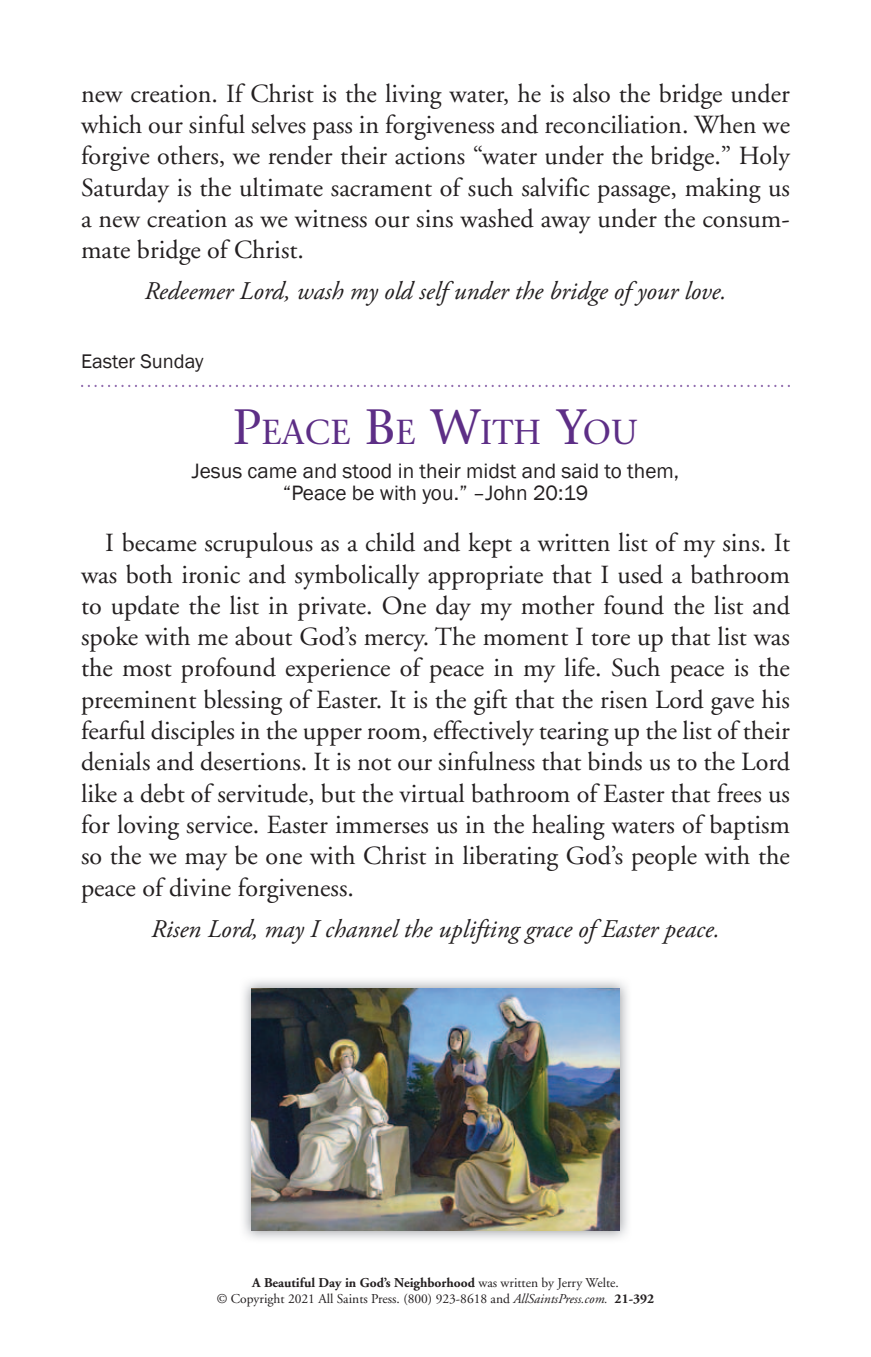
<style>
.page{position:relative;width:871px;height:1357px;background:#fff}
.page>*{position:absolute;margin:0;border:0;box-sizing:border-box;transform-origin:0 0}
.t1{font:34.65px "Stone Serif";color:#5d2e86}
.t2{font:26.1px/31.3px "Adobe Garamond";color:#231f20;text-align:justify}
.t3{font:italic 25.43px "Adobe Garamond Pro";color:#231f20}
.t4{font:21.38px/22.5px "Franklin Gothic";color:#231f20;text-align:center}
.t5{font:20.25px "Franklin Gothic";color:#231f20}
.t6{font:13.5px/16.2px "Adobe Garamond";color:#231f20;text-align:center}
.s1{font-size:49.5px}
.s2{font-weight:700}
.s3{font-style:italic}
</style>
<div class="page">
<svg style="left:81px;top:385px;width:709px;height:2px"></svg>
<img style="left:243px;top:980px;width:385px;height:259px">
<img style="left:251px;top:988px;width:369px;height:242px">
<p class="t2" style="left:81px;top:79px;width:710px">new creation. If Christ is the living water, he is also the bridge under which our sinful selves pass in forgiveness and reconciliation. When we forgive others, we render their actions “water under the bridge.” Holy Saturday is the ultimate sacrament of such salvific passage, making us a new creation as we witness our sins washed away under the consum&shy;mate bridge of Christ.</p>
<p class="t3" style="left:144px;top:276px;width:583px">Redeemer Lord, wash my old self under the bridge of your love.</p>
<p class="t5" style="left:81px;top:349px;width:124px">Easter Sunday</p>
<h1 class="t1" style="left:233px;top:411px;width:407px"><span class="s1">P</span>EACE <span class="s1">B</span>E <span class="s1">W</span>ITH <span class="s1">Y</span>OU</h1>
<p class="t4" style="left:192px;top:460px;width:489px">Jesus came and stood in their midst and said to them, “Peace be with you.” –John 20:19</p>
<p class="t2" style="left:81px;top:528px;width:710px;text-indent:24px">I became scrupulous as a child and kept a written list of my sins. It was both ironic and symbolically appropriate that I used a bathroom to update the list in private. One day my mother found the list and spoke with me about God’s mercy. The moment I tore up that list was the most profound experience of peace in my life. Such peace is the preeminent blessing of Easter. It is the gift that the risen Lord gave his fearful disciples in the upper room, effectively tearing up the list of their denials and desertions. It is not our sinfulness that binds us to the Lord like a debt of servitude, but the virtual bathroom of Easter that frees us for loving service. Easter immerses us in the healing waters of baptism so the we may be one with Christ in liberating God’s people with the peace of divine forgiveness.</p>
<p class="t3" style="left:151px;top:913px;width:570px">Risen Lord, may I channel the uplifting grace of Easter peace.</p>
<p class="t6" style="left:217px;top:1274px;width:439px"><span class="s2">A Beautiful Day in God’s Neighborhood</span> was written by Jerry Welte.<br>© Copyright 2021 All Saints Press. (800) 923-8618 and <span class="s3">AllSaintsPress.com.</span> <span class="s2">21-392</span></p>
</div>
